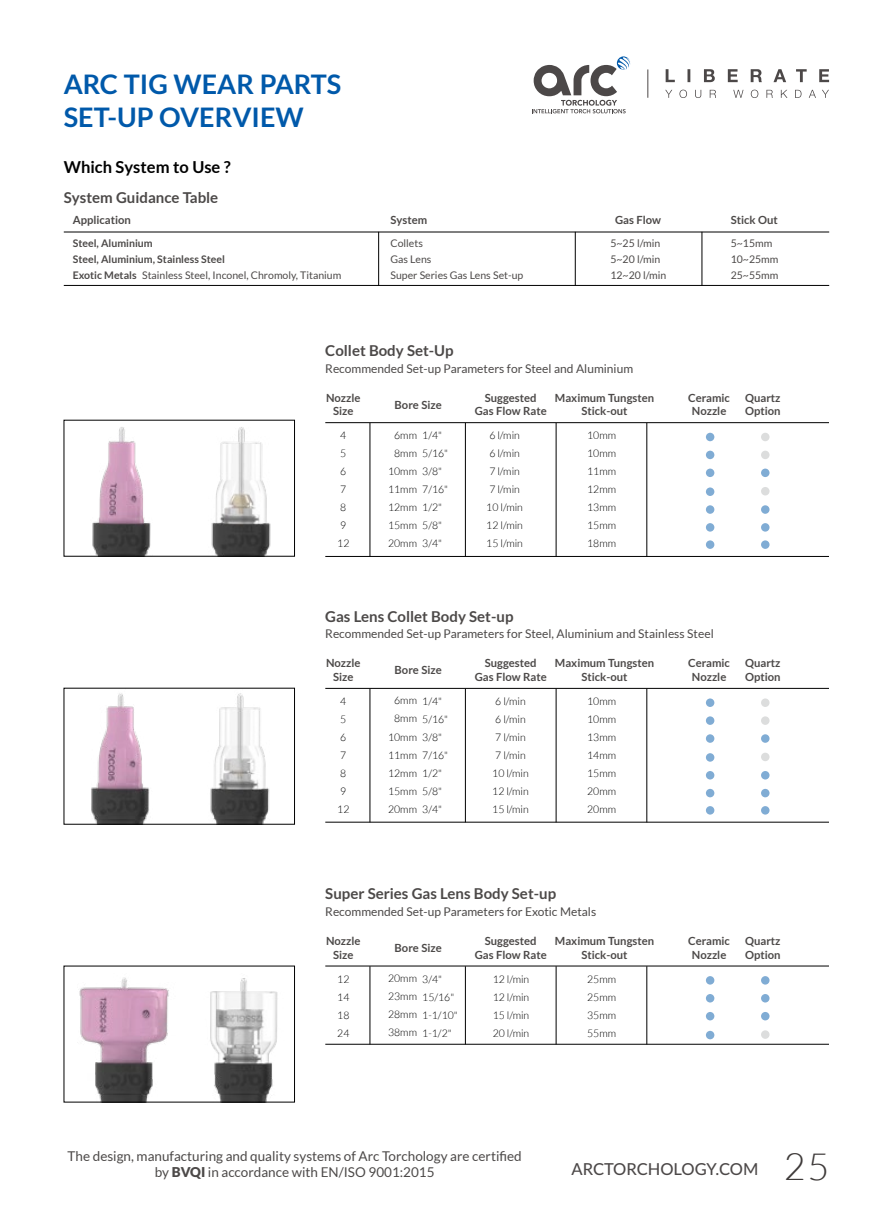
<style>
.page{position:relative;width:893px;height:1225px;background:#fff}
.page>*{position:absolute;margin:0;border:0;box-sizing:border-box;transform-origin:0 0}
.t1{font:300 37.5px "Lato";color:#3e3a39}
.t2{font:700 27px/33px "Lato";color:#0059aa}
.t3{font:700 16.5px "Lato";color:#000}
.t4{font:500 16.5px "Lato";color:#4c4848}
.t5{font:700 15px "Lato";color:#4c4948}
.t6{font:13.5px/16.5px "Lato";color:#4c4948;text-align:center}
.t7{font:12px "Lato";color:#4c4948}
.t8{font:700 11.25px/13.5px "Lato";color:#4c4948;text-align:center}
.t9{font:300 10.5px/18px "Lato";color:#000}
.t10{font:700 10.5px/16px "Lato";color:#4c4948}
.t11{font:10.5px/16px "Lato";color:#4c4948}
.s1{font-weight:400}
.s2{font-weight:900}
</style>
<div class="page">
<svg style="left:665px;top:90px;width:164px;height:8px"></svg>
<svg style="left:666px;top:69px;width:163px;height:13px"></svg>
<svg style="left:648px;top:69px;width:1px;height:29px"></svg>
<svg style="left:532px;top:56px;width:98px;height:57px"></svg>
<hr style="left:64px;top:232px;width:765px;height:1px;background:#000">
<hr style="left:64px;top:285px;width:765px;height:1px;background:#000">
<hr style="left:325px;top:422px;width:504px;height:1px;background:#000">
<hr style="left:325px;top:688px;width:504px;height:1px;background:#000">
<hr style="left:325px;top:965px;width:504px;height:1px;background:#000">
<hr style="left:325px;top:556px;width:504px;height:1px;background:#000">
<hr style="left:325px;top:822px;width:504px;height:1px;background:#000">
<hr style="left:325px;top:1044px;width:504px;height:1px;background:#000">
<hr style="left:378px;top:232px;width:1px;height:54px;background:#000">
<hr style="left:702px;top:232px;width:1px;height:54px;background:#000">
<hr style="left:575px;top:232px;width:1px;height:54px;background:#000">
<hr style="left:370px;top:423px;width:1px;height:133px;background:#000">
<hr style="left:370px;top:688px;width:1px;height:134px;background:#000">
<hr style="left:370px;top:966px;width:1px;height:78px;background:#000">
<hr style="left:465px;top:423px;width:1px;height:133px;background:#000">
<hr style="left:465px;top:688px;width:1px;height:134px;background:#000">
<hr style="left:465px;top:966px;width:1px;height:78px;background:#000">
<hr style="left:556px;top:423px;width:1px;height:133px;background:#000">
<hr style="left:556px;top:688px;width:1px;height:134px;background:#000">
<hr style="left:556px;top:966px;width:1px;height:78px;background:#000">
<hr style="left:647px;top:423px;width:1px;height:133px;background:#000">
<hr style="left:647px;top:688px;width:1px;height:134px;background:#000">
<hr style="left:647px;top:966px;width:1px;height:78px;background:#000">
<div style="left:706px;top:433px;width:8px;height:8px;background:#80acd4;border-radius:50%"></div>
<div style="left:706px;top:451px;width:8px;height:8px;background:#80acd4;border-radius:50%"></div>
<div style="left:706px;top:468px;width:8px;height:9px;background:#80acd4;border-radius:50%"></div>
<svg style="left:706px;top:487px;width:8px;height:9px"></svg>
<svg style="left:706px;top:505px;width:8px;height:9px"></svg>
<div style="left:706px;top:523px;width:8px;height:8px;background:#80acd4;border-radius:50%"></div>
<svg style="left:706px;top:540px;width:8px;height:9px"></svg>
<svg style="left:706px;top:698px;width:8px;height:9px"></svg>
<svg style="left:706px;top:716px;width:8px;height:9px"></svg>
<svg style="left:706px;top:734px;width:8px;height:9px"></svg>
<div style="left:706px;top:753px;width:8px;height:8px;background:#80acd4;border-radius:50%"></div>
<div style="left:706px;top:771px;width:8px;height:8px;background:#80acd4;border-radius:50%"></div>
<div style="left:706px;top:789px;width:8px;height:8px;background:#80acd4;border-radius:50%"></div>
<div style="left:706px;top:806px;width:8px;height:8px;background:#80acd4;border-radius:50%"></div>
<div style="left:706px;top:976px;width:8px;height:8px;background:#80acd4;border-radius:50%"></div>
<div style="left:706px;top:994px;width:8px;height:8px;background:#80acd4;border-radius:50%"></div>
<div style="left:706px;top:1012px;width:8px;height:8px;background:#80acd4;border-radius:50%"></div>
<svg style="left:706px;top:1030px;width:8px;height:9px"></svg>
<svg style="left:761px;top:468px;width:8px;height:9px"></svg>
<div style="left:761px;top:505px;width:8px;height:9px;background:#80acd4;border-radius:50%"></div>
<div style="left:761px;top:523px;width:8px;height:8px;background:#80acd4;border-radius:50%"></div>
<div style="left:761px;top:540px;width:8px;height:9px;background:#80acd4;border-radius:50%"></div>
<div style="left:761px;top:433px;width:8px;height:8px;background:#dcdddd;border-radius:50%"></div>
<div style="left:761px;top:451px;width:8px;height:8px;background:#dcdddd;border-radius:50%"></div>
<div style="left:761px;top:487px;width:8px;height:8px;background:#dcdddd;border-radius:50%"></div>
<div style="left:761px;top:734px;width:8px;height:9px;background:#80acd4;border-radius:50%"></div>
<div style="left:761px;top:771px;width:8px;height:8px;background:#80acd4;border-radius:50%"></div>
<div style="left:761px;top:789px;width:8px;height:8px;background:#80acd4;border-radius:50%"></div>
<div style="left:761px;top:806px;width:8px;height:8px;background:#80acd4;border-radius:50%"></div>
<div style="left:761px;top:698px;width:8px;height:9px;background:#dcdddd;border-radius:50%"></div>
<div style="left:761px;top:716px;width:8px;height:9px;background:#dcdddd;border-radius:50%"></div>
<div style="left:761px;top:752px;width:8px;height:9px;background:#dcdddd;border-radius:50%"></div>
<div style="left:761px;top:1012px;width:8px;height:8px;background:#80acd4;border-radius:50%"></div>
<div style="left:761px;top:976px;width:8px;height:8px;background:#80acd4;border-radius:50%"></div>
<div style="left:761px;top:994px;width:8px;height:8px;background:#80acd4;border-radius:50%"></div>
<div style="left:761px;top:1030px;width:8px;height:8px;background:#dcdddd;border-radius:50%"></div>
<img style="left:92px;top:427px;width:179px;height:127px">
<div style="left:64px;top:420px;width:231px;height:136px;border:1px solid #000"></div>
<img style="left:91px;top:693px;width:179px;height:129px">
<div style="left:64px;top:688px;width:231px;height:136px;border:1px solid #000"></div>
<img style="left:79px;top:977px;width:199px;height:123px">
<div style="left:64px;top:966px;width:231px;height:136px;border:1px solid #000"></div>
<h2 class="t2" style="left:64px;top:67px;width:279px">ARC TIG WEAR PARTS<br>SET-UP OVERVIEW</h2>
<h3 class="t3" style="left:64px;top:158px;width:169px">Which System to Use ?</h3>
<h3 class="t5" style="left:64px;top:189px;width:156px">System Guidance Table</h3>
<p class="t8" style="left:73px;top:213px;width:60px">Application</p>
<p class="t10" style="left:73px;top:234px;width:270px">Steel, Aluminium<br>Steel, Aluminium, Stainless Steel<br>Exotic Metals <span class="s1">Stainless Steel, Inconel, Chromoly, Titanium</span></p>
<p class="t8" style="left:390px;top:213px;width:38px">System</p>
<p class="t8" style="left:615px;top:213px;width:47px">Gas Flow</p>
<p class="t11" style="left:610px;top:235px;width:57px">5~25 l/min<br>5~20 l/min<br>12~20 l/min</p>
<p class="t11" style="left:390px;top:234px;width:42px;line-height:16.6px">Collets<br>Gas Lens</p>
<p class="t11" style="left:390px;top:267px;width:134px">Super Series Gas Lens Set-up</p>
<p class="t8" style="left:731px;top:213px;width:49px">Stick Out</p>
<p class="t11" style="left:731px;top:235px;width:49px">5~15mm<br>10~25mm<br>25~55mm</p>
<h3 class="t5" style="left:325px;top:342px;width:130px">Collet Body Set-Up</h3>
<p class="t7" style="left:325px;top:361px;width:309px">Recommended Set-up Parameters for Steel and Aluminium</p>
<p class="t8" style="left:326px;top:391px;width:36px">Nozzle<br>Size</p>
<p class="t9" style="left:337px;top:426px;width:14px">4<br>5<br>6<br>7<br>8<br>9<br>12</p>
<p class="t8" style="left:395px;top:397px;width:49px">Bore Size</p>
<p class="t9" style="left:388px;top:426px;width:30px;text-align:center">6mm<br>8mm<br>10mm<br>11mm<br>12mm<br>15mm<br>20mm</p>
<p class="t9" style="left:422px;top:426px;width:27px">1/4"<br>5/16"<br>3/8"<br>7/16"<br>1/2"<br>5/8"<br>3/4"</p>
<p class="t8" style="left:475px;top:391px;width:73px">Suggested<br>Gas Flow Rate</p>
<p class="t9" style="left:486px;top:426px;width:38px">6 l/min<br>6 l/min<br>7 l/min<br>7 l/min<br>10 l/min<br>12 l/min<br>15 l/min</p>
<p class="t8" style="left:555px;top:391px;width:101px">Maximum Tungsten<br>Stick-out</p>
<p class="t9" style="left:587px;top:426px;width:30px;text-align:justify">10mm 10mm 11mm 12mm 13mm 15mm 18mm</p>
<h3 class="t5" style="left:325px;top:607px;width:190px">Gas Lens Collet Body Set-up</h3>
<p class="t8" style="left:688px;top:391px;width:43px">Ceramic<br>Nozzle</p>
<p class="t8" style="left:745px;top:391px;width:37px;text-align:left">Quartz<br>Option</p>
<p class="t7" style="left:325px;top:627px;width:390px">Recommended Set-up Parameters for Steel, Aluminium and Stainless Steel</p>
<p class="t8" style="left:326px;top:656px;width:36px">Nozzle<br>Size</p>
<p class="t9" style="left:337px;top:692px;width:14px">4<br>5<br>6<br>7<br>8<br>9<br>12</p>
<p class="t8" style="left:395px;top:663px;width:49px">Bore Size</p>
<p class="t9" style="left:388px;top:692px;width:30px;text-align:center">6mm<br>8mm<br>10mm<br>11mm<br>12mm<br>15mm<br>20mm</p>
<p class="t9" style="left:422px;top:692px;width:27px">1/4"<br>5/16"<br>3/8"<br>7/16"<br>1/2"<br>5/8"<br>3/4"</p>
<p class="t8" style="left:475px;top:656px;width:73px">Suggested<br>Gas Flow Rate</p>
<p class="t9" style="left:492px;top:692px;width:38px">6 l/min<br>6 l/min<br>7 l/min<br>7 l/min<br>10 l/min<br>12 l/min<br>15 l/min</p>
<p class="t8" style="left:555px;top:656px;width:101px">Maximum Tungsten<br>Stick-out</p>
<p class="t9" style="left:587px;top:692px;width:30px;text-align:justify">10mm 10mm 13mm 14mm 15mm 20mm 20mm</p>
<p class="t8" style="left:688px;top:656px;width:43px">Ceramic<br>Nozzle</p>
<p class="t8" style="left:745px;top:656px;width:37px;text-align:left">Quartz<br>Option</p>
<h3 class="t5" style="left:325px;top:885px;width:232px">Super Series Gas Lens Body Set-up</h3>
<p class="t7" style="left:325px;top:905px;width:272px">Recommended Set-up Parameters for Exotic Metals</p>
<p class="t8" style="left:326px;top:934px;width:36px">Nozzle<br>Size</p>
<p class="t9" style="left:337px;top:970px;width:14px;text-align:justify">12<br>14<br>18<br>24</p>
<p class="t8" style="left:395px;top:941px;width:49px">Bore Size</p>
<p class="t9" style="left:388px;top:969px;width:30px;text-align:justify">20mm 23mm 28mm 38mm</p>
<p class="t9" style="left:422px;top:970px;width:37px">3/4"<br>15/16"<br>1-1/10"<br>1-1/2"</p>
<p class="t8" style="left:475px;top:934px;width:73px">Suggested<br>Gas Flow Rate</p>
<p class="t9" style="left:493px;top:970px;width:38px;text-align:justify">12 l/min 12 l/min 15 l/min 20 l/min</p>
<p class="t8" style="left:555px;top:934px;width:101px">Maximum Tungsten<br>Stick-out</p>
<p class="t9" style="left:587px;top:969px;width:30px;text-align:justify">25mm 25mm 35mm 55mm</p>
<p class="t8" style="left:688px;top:934px;width:43px">Ceramic<br>Nozzle</p>
<p class="t8" style="left:745px;top:934px;width:37px;text-align:left">Quartz<br>Option</p>
<p class="t6" style="left:68px;top:1147px;width:456px">The design, manufacturing and quality systems of Arc Torchology are certified by <span class="s2">BVQI</span> in accordance with EN/ISO 9001:2015</p>
<h3 class="t4" style="left:572px;top:1157px;width:188px">ARCTORCHOLOGY.COM</h3>
<h1 class="t1" style="left:784px;top:1146px;width:47px">25</h1>
</div>
